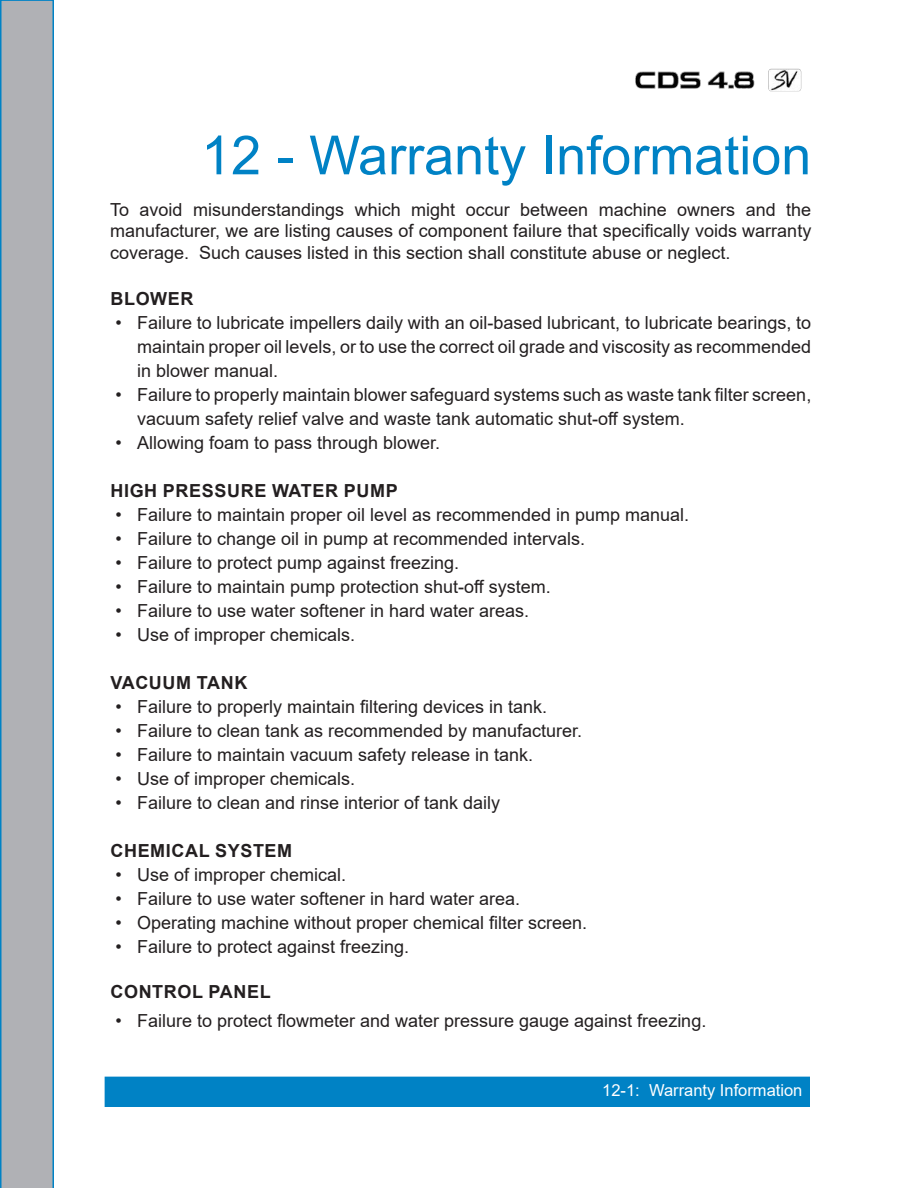
<style>
.page{position:relative;width:918px;height:1188px;background:#fff}
.page>*{position:absolute;margin:0;border:0;box-sizing:border-box;transform-origin:0 0}
.Chapter_Titles{font:54px "Arial";color:#0082c5}
.t1{font:18px/24px "Arial";color:#231f20;text-align:justify}
.Paragraph_Titles{font:700 18px "Arial";letter-spacing:.035em;color:#231f20}
.t2{font:16.5px "Arial";color:#fff}
</style>
<div class="page">
<div style="left:105px;top:1077px;width:705px;height:30px;background:#0082c5"></div>
<svg style="left:0;top:0;width:54px;height:1188px;background:#a6aeb5"></svg>
<img style="left:635px;top:68px;width:167px;height:24px">
<p class="Chapter_Titles" style="left:201px;top:118px;width:612px">12 - Warranty Information</p>
<p class="t1" style="left:110px;top:198px;width:703px;line-height:21.6px">To avoid misunderstandings which might occur between machine owners and the manufacturer, we are listing causes of component failure that specifically voids warranty coverage. Such causes listed in this section shall constitute abuse or neglect.</p>
<p class="Paragraph_Titles" style="left:110px;top:285px;width:85px">BLOWER</p>
<p class="t1" style="left:137px;top:310px;width:676px;text-indent:-22px">• Failure to lubricate impellers daily with an oil-based lubricant, to lubricate bearings, to maintain proper oil levels, or to use the correct oil grade and viscosity as recommended in blower manual.</p>
<p class="t1" style="left:137px;top:382px;width:676px;text-indent:-22px">• Failure to properly maintain blower safeguard systems such as waste tank filter screen, vacuum safety relief valve and waste tank automatic shut-off system.</p>
<p class="t1" style="left:116px;top:430px;width:326px">• Allowing foam to pass through blower.</p>
<p class="Paragraph_Titles" style="left:110px;top:478px;width:289px">HIGH PRESSURE WATER PUMP</p>
<p class="t1" style="left:116px;top:502px;width:575px">• Failure to maintain proper oil level as recommended in pump manual.</p>
<p class="t1" style="left:116px;top:526px;width:471px">• Failure to change oil in pump at recommended intervals.</p>
<p class="t1" style="left:116px;top:550px;width:345px">• Failure to protect pump against freezing.</p>
<p class="t1" style="left:116px;top:574px;width:437px">• Failure to maintain pump protection shut-off system.</p>
<p class="t1" style="left:116px;top:598px;width:415px">• Failure to use water softener in hard water areas.</p>
<p class="t1" style="left:116px;top:622px;width:241px">• Use of improper chemicals.</p>
<p class="Paragraph_Titles" style="left:110px;top:670px;width:138px">VACUUM TANK</p>
<p class="t1" style="left:116px;top:694px;width:433px">• Failure to properly maintain filtering devices in tank.</p>
<p class="t1" style="left:116px;top:718px;width:468px">• Failure to clean tank as recommended by manufacturer.</p>
<p class="t1" style="left:116px;top:742px;width:419px">• Failure to maintain vacuum safety release in tank.</p>
<p class="t1" style="left:116px;top:766px;width:241px">• Use of improper chemicals.</p>
<p class="t1" style="left:116px;top:790px;width:386px">• Failure to clean and rinse interior of tank daily</p>
<p class="Paragraph_Titles" style="left:110px;top:838px;width:183px">CHEMICAL SYSTEM</p>
<p class="t1" style="left:116px;top:862px;width:232px">• Use of improper chemical.</p>
<p class="t1" style="left:116px;top:886px;width:406px">• Failure to use water softener in hard water area.</p>
<p class="t1" style="left:116px;top:910px;width:473px">• Operating machine without proper chemical filter screen.</p>
<p class="t1" style="left:116px;top:934px;width:295px">• Failure to protect against freezing.</p>
<p class="Paragraph_Titles" style="left:110px;top:979px;width:162px">CONTROL PANEL</p>
<p class="t1" style="left:116px;top:1008px;width:592px">• Failure to protect flowmeter and water pressure gauge against freezing.</p>
<p class="t2" style="left:602px;top:1079px;width:202px">12-1: Warranty Information</p>
</div>
